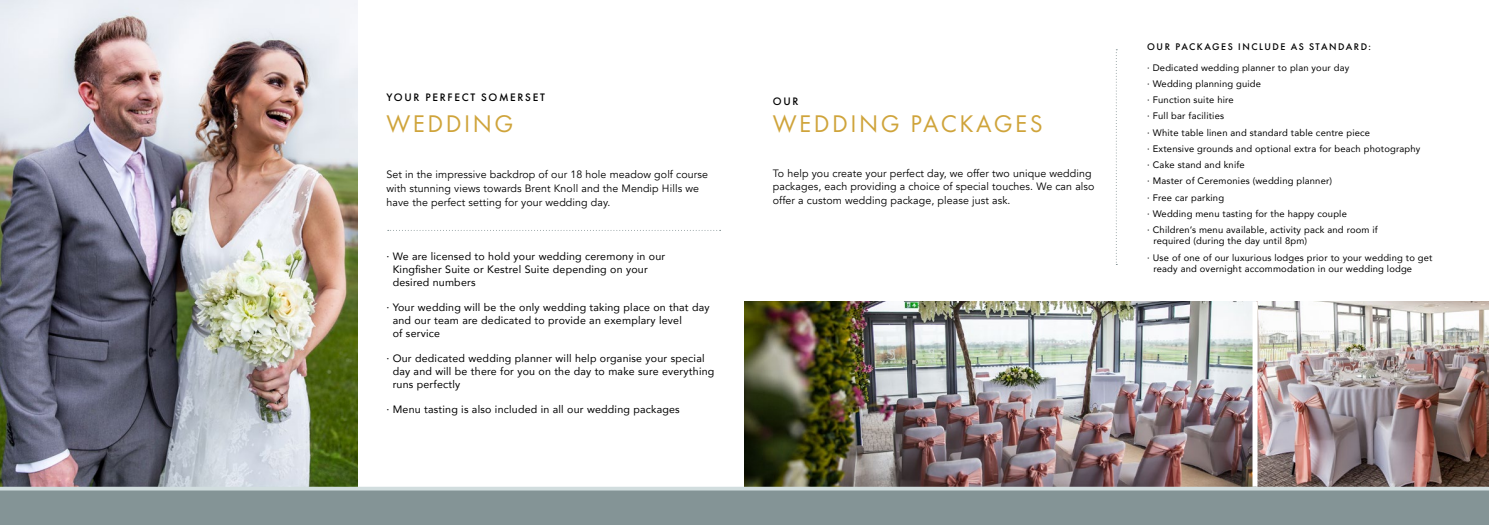
<style>
.page{position:relative;width:1489px;height:525px;background:#fff}
.page>*{position:absolute;margin:0;border:0;box-sizing:border-box;transform-origin:0 0}
.t1{font:25px "Futura PT";letter-spacing:.1em;color:#cfa43b}
.t2{font:500 11.25px "Futura PT";letter-spacing:.15em;color:#000}
.t3{font:10.62px/12.8px "Avenir";letter-spacing:.02em;color:#000}
.t4{font:10.62px/13.8px "Avenir";letter-spacing:.01em;color:#000}
.t5{font:500 10px "Futura PT";letter-spacing:.15em;color:#000}
.t6{font:9.38px/16.2px "Avenir";letter-spacing:.02em;color:#000}
</style>
<div class="page">
<img style="left:0;top:0;width:358px;height:486px">
<svg style="left:388px;top:230px;width:332px;height:1px"></svg>
<img style="left:1257px;top:301px;width:231px;height:185px">
<img style="left:744px;top:301px;width:508px;height:185px">
<svg style="left:1115px;top:49px;width:2px;height:216px"></svg>
<div style="left:0;top:489px;width:1488px;height:35px;background:#849496"></div>
<svg style="left:0;top:486px;width:1488px;height:4px;background:#c6cece"></svg>
<p class="t2" style="left:386px;top:90px;width:160px">YOUR PERFECT SOMERSET</p>
<h1 class="t1" style="left:386px;top:109px;width:128px">WEDDING</h1>
<p class="t4" style="left:386px;top:168px;width:323px">Set in the impressive backdrop of our 18 hole meadow golf course with stunning views towards Brent Knoll and the Mendip Hills we have the perfect setting for your wedding day.</p>
<p class="t3" style="left:392px;top:250px;width:274px;text-indent:-6px">· We are licensed to hold your wedding ceremony in our<br>Kingfisher Suite or Kestrel Suite depending on your desired numbers</p>
<p class="t3" style="left:392px;top:301px;width:318px;text-indent:-6px">· Your wedding will be the only wedding taking place on that day and our team are dedicated to provide an exemplary level<br>of service</p>
<p class="t3" style="left:392px;top:352px;width:323px;text-indent:-6px">· Our dedicated wedding planner will help organise your special day and will be there for you on the day to make sure everything runs perfectly</p>
<p class="t3" style="left:386px;top:403px;width:295px">· Menu tasting is also included in all our wedding packages</p>
<p class="t2" style="left:772px;top:95px;width:27px">OUR</p>
<h1 class="t1" style="left:772px;top:109px;width:271px">WEDDING PACKAGES</h1>
<p class="t4" style="left:772px;top:166px;width:323px">To help you create your perfect day, we offer two unique wedding packages, each providing a choice of special touches. We can also offer a custom wedding package, please just ask.</p>
<p class="t5" style="left:1147px;top:40px;width:225px">OUR PACKAGES INCLUDE AS STANDARD:</p>
<p class="t6" style="left:1147px;top:59px;width:275px">· Dedicated wedding planner to plan your day<br>· Wedding planning guide<br>· Function suite hire<br>· Full bar facilities<br>· White table linen and standard table centre piece<br>· Extensive grounds and optional extra for beach photography · Cake stand and knife<br>· Master of Ceremonies (wedding planner)<br>· Free car parking<br>· Wedding menu tasting for the happy couple<br>· Children’s menu available, activity pack and room if</p>
<p class="t6" style="left:1147px;top:233px;width:287px;text-indent:6px">required (during the day until 8pm)<br>· Use of one of our luxurious lodges prior to your wedding to get</p>
<p class="t6" style="left:1153px;top:260px;width:260px">ready and overnight accommodation in our wedding lodge</p>
</div>
